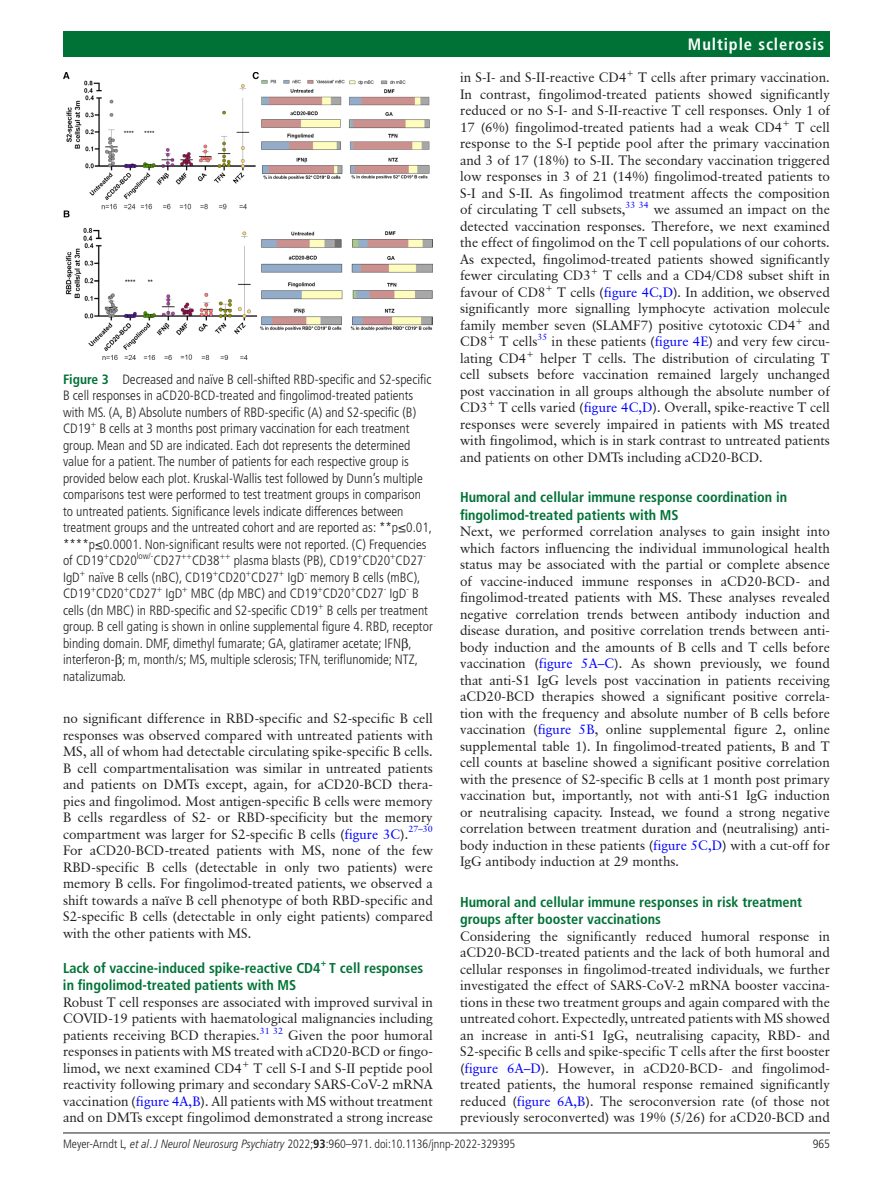
<style>
.page{position:relative;width:893px;height:1191px;background:#fff}
.page>*{position:absolute;margin:0;border:0;box-sizing:border-box;transform-origin:0 0}
.t1{font:700 condensed 16.5px "Frutiger LT Pro";letter-spacing:.055em;color:#fff}
.t2{font:700 condensed 14.25px/17.2px "Frutiger LT Pro";color:#007236}
.t3{font:13.5px/16.5px "Classical Garamond BT";color:#231f20;text-align:justify}
.t4{font:300 condensed 13.5px/16.5px "Frutiger LT Pro";color:#231f20}
.t5{font:300 condensed 12px "Frutiger LT Pro";color:#231f20}
.s1{font-weight:700;color:#007236}
.s2{color:#00f}
.s3{font-style:italic}
.s4{font-weight:700}
</style>
<div class="page">
<hr style="left:63px;top:1132px;width:767px;height:1px;background:#231f20">
<div style="left:63px;top:31px;width:767px;height:25px;background:#007236"></div>
<img style="left:63px;top:72px;width:370px;height:288px">
<p class="t4" style="left:63px;top:371px;width:371px"><span class="s1">Figure 3</span> Decreased and naïve B cell-shifted RBD-specific and S2-specific B cell responses in aCD20-BCD-treated and fingolimod-treated patients with MS. (A, B) Absolute numbers of RBD-specific (A) and S2-specific (B)<br>CD19<sup>+</sup> B cells at 3 months post primary vaccination for each treatment group. Mean and SD are indicated. Each dot represents the determined value for a patient. The number of patients for each respective group is provided below each plot. Kruskal-Wallis test followed by Dunn’s multiple comparisons test were performed to test treatment groups in comparison to untreated patients. Significance levels indicate differences between treatment groups and the untreated cohort and are reported as: **p≤0.01, ****p≤0.0001. Non-significant results were not reported. (C) Frequencies of CD19<sup>+</sup>CD20<sup>low/-</sup>CD27<sup>++</sup>CD38<sup>++</sup> plasma blasts (PB), CD19<sup>+</sup>CD20<sup>+</sup>CD27<sup>- </sup>IgD<sup>+</sup> naïve B cells (nBC), CD19<sup>+</sup>CD20<sup>+</sup>CD27<sup>+</sup> IgD<sup>-</sup> memory B cells (mBC), CD19<sup>+</sup>CD20<sup>+</sup>CD27<sup>+</sup> IgD<sup>+</sup> MBC (dp MBC) and CD19<sup>+</sup>CD20<sup>+</sup>CD27<sup>-</sup> IgD<sup>-</sup> B cells (dn MBC) in RBD-specific and S2-specific CD19<sup>+</sup> B cells per treatment group. B cell gating is shown in online supplemental figure 4. RBD, receptor binding domain. DMF, dimethyl fumarate; GA, glatiramer acetate; IFN , interferon- ; m, month/s; MS, multiple sclerosis; TFN, teriflunomide; NTZ, natalizumab.</p>
<p class="t3" style="left:63px;top:710px;width:371px">no significant difference in RBD-specific and S2-specific B cell responses was observed compared with untreated patients with MS, all of whom had detectable circulating spike-specific B cells.<br>B cell compartmentalisation was similar in untreated patients and patients on DMTs except, again, for aCD20-BCD thera&shy;pies and fingolimod. Most antigen-specific B cells were memory B cells regardless of S2- or RBD-specificity but the memory compartment was larger for S2-specific B cells (<span class="s2">figure 3C</span>).<sup>27–30<br></sup>For aCD20-BCD-treated patients with MS, none of the few RBD-specific B cells (detectable in only two patients) were memory B cells. For fingolimod-treated patients, we observed a shift towards a naïve B cell phenotype of both RBD-specific and S2-specific B cells (detectable in only eight patients) compared with the other patients with MS.</p>
<p class="t2" style="left:63px;top:959px;width:362px">Lack of vaccine-induced spike-reactive CD4<sup>+</sup> T cell responses in fingolimod-treated patients with MS</p>
<p class="t3" style="left:63px;top:993px;width:371px">Robust T cell responses are associated with improved survival in COVID-19 patients with haematological malignancies including patients receiving BCD therapies.<sup>31</sup> <sup>32</sup> Given the poor humoral responses in patients with MS treated with aCD20-BCD or fingo&shy;limod, we next examined CD4<sup>+</sup> T cell S-I and S-II peptide pool reactivity following primary and secondary SARS-CoV-2 mRNA vaccination (<span class="s2">figure 4A,B</span>). All patients with MS without treatment and on DMTs except fingolimod demonstrated a strong increase</p>
<p class="t1" style="left:688px;top:34px;width:138px">Multiple sclerosis</p>
<p class="t3" style="left:460px;top:69px;width:371px">in S-I- and S-II-reactive CD4<sup>+</sup> T cells after primary vaccination.<br>In contrast, fingolimod-treated patients showed significantly reduced or no S-I- and S-II-reactive T cell responses. Only 1 of 17 (6%) fingolimod-treated patients had a weak CD4<sup>+</sup> T cell response to the S-I peptide pool after the primary vaccination and 3 of 17 (18%) to S-II. The secondary vaccination triggered low responses in 3 of 21 (14%) fingolimod-treated patients to S-I and S-II. As fingolimod treatment affects the composition of circulating T cell subsets,<sup>33</sup> <sup>34</sup> we assumed an impact on the detected vaccination responses. Therefore, we next examined the effect of fingolimod on the T cell populations of our cohorts.<br>As expected, fingolimod-treated patients showed significantly fewer circulating CD3<sup>+</sup> T cells and a CD4/CD8 subset shift in favour of CD8<sup>+</sup> T cells (<span class="s2">figure 4C,D</span>). In addition, we observed significantly more signalling lymphocyte activation molecule family member seven (SLAMF7) positive cytotoxic CD4<sup>+</sup> and CD8<sup>+</sup> T cells<sup>35</sup> in these patients (<span class="s2">figure 4E</span>) and very few circu&shy;lating CD4<sup>+</sup> helper T cells. The distribution of circulating T cell subsets before vaccination remained largely unchanged post vaccination in all groups although the absolute number of CD3<sup>+</sup> T cells varied (<span class="s2">figure 4C,D</span>). Overall, spike-reactive T cell responses were severely impaired in patients with MS treated with fingolimod, which is in stark contrast to untreated patients and patients on other DMTs including aCD20-BCD.</p>
<p class="t2" style="left:460px;top:489px;width:329px">Humoral and cellular immune response coordination in fingolimod-treated patients with MS</p>
<p class="t3" style="left:460px;top:523px;width:371px">Next, we performed correlation analyses to gain insight into which factors influencing the individual immunological health status may be associated with the partial or complete absence of vaccine-induced immune responses in aCD20-BCD- and fingolimod-treated patients with MS. These analyses revealed negative correlation trends between antibody induction and disease duration, and positive correlation trends between anti&shy;body induction and the amounts of B cells and T cells before vaccination (<span class="s2">figure 5A–C</span>). As shown previously, we found that anti-S1 IgG levels post vaccination in patients receiving aCD20-BCD therapies showed a significant positive correla&shy;tion with the frequency and absolute number of B cells before vaccination (<span class="s2">figure 5B</span>, online supplemental figure 2, online supplemental table 1). In fingolimod-treated patients, B and T cell counts at baseline showed a significant positive correlation with the presence of S2-specific B cells at 1 month post primary vaccination but, importantly, not with anti-S1 IgG induction or neutralising capacity. Instead, we found a strong negative correlation between treatment duration and (neutralising) anti&shy;body induction in these patients (<span class="s2">figure 5C,D</span>) with a cut-off for IgG antibody induction at 29 months.</p>
<p class="t2" style="left:460px;top:893px;width:344px">Humoral and cellular immune responses in risk treatment groups after booster vaccinations</p>
<p class="t3" style="left:460px;top:927px;width:371px">Considering the significantly reduced humoral response in aCD20-BCD-treated patients and the lack of both humoral and cellular responses in fingolimod-treated individuals, we further investigated the effect of SARS-CoV-2 mRNA booster vaccina&shy;tions in these two treatment groups and again compared with the untreated cohort. Expectedly, untreated patients with MS showed an increase in anti-S1 IgG, neutralising capacity, RBD- and S2-specific B cells and spike-specific T cells after the first booster (<span class="s2">figure 6A–D</span>). However, in aCD20-BCD- and fingolimod&shy;treated patients, the humoral response remained significantly reduced (<span class="s2">figure 6A,B</span>). The seroconversion rate (of those not previously seroconverted) was 19% (5/26) for aCD20-BCD and</p>
<p class="t5" style="left:63px;top:1136px;width:454px">Meyer-Arndt L<span class="s3">, et al</span>. <span class="s3">J Neurol Neurosurg Psychiatry</span> 2022;<span class="s4">93</span>:960–971. doi:10.1136/jnnp-2022-329395</p>
<p class="t5" style="left:813px;top:1136px;width:19px">965</p>
</div>
